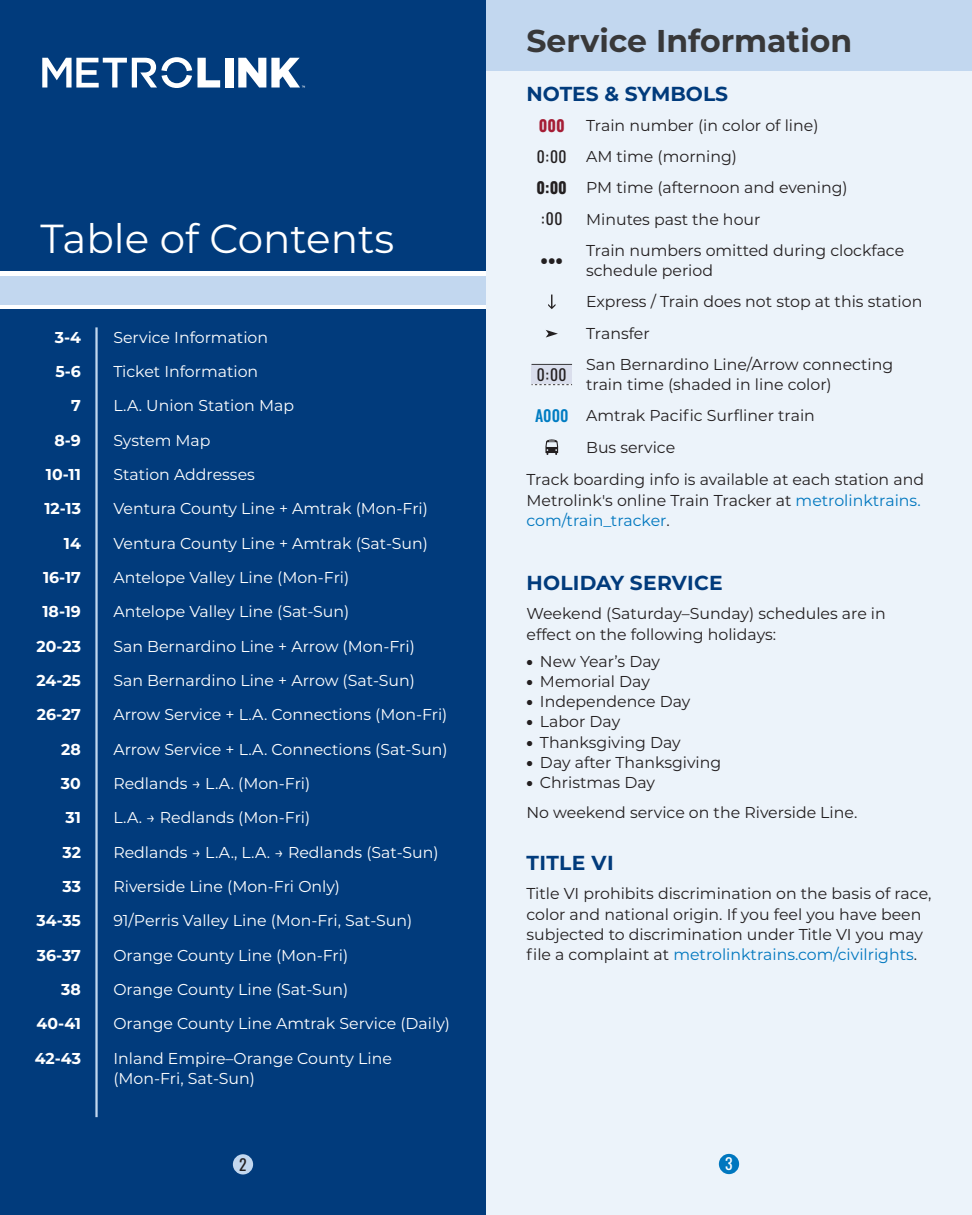
<style>
.page{position:relative;width:972px;height:1215px;background:#fff}
.page>*{position:absolute;margin:0;border:0;box-sizing:border-box;transform-origin:0 0}
.t1{font:40.5px "Montserrat";color:#fff}
.t2{font:700 31.5px "Montserrat";color:#383839}
.t3{font:700 20.25px "Montserrat";letter-spacing:.005em;color:#013b7c}
.t4{font:15.75px/20.2px "Montserrat";color:#231f20}
.t5{font:15.75px/20.2px "Montserrat";color:#fff}
.t6{font:700 15.75px "Montserrat";color:#fff}
.t7{font:15.75px/20.2px "Montserrat";color:#0077bf}
.t8{font:15.75px "Oswald ML";color:#231f20}
.t9{font:700 15.75px "Oswald ML";color:#a51d35}
.t10{font:700 15.75px "Oswald ML";color:#231f20}
.t11{font:15.75px "Oswald ML";color:#fff}
.s1{font-family:"Oswald ML"}
.s2{font-family:"Oswald ML";font-weight:700}
.s3{font-family:"Oswald ML";font-weight:500;color:#007cc2}
.s4{color:#231f20}
.s5{font-weight:900}
.s6{color:#0077bf}
</style>
<div class="page">
<div style="left:0;top:0;width:486px;height:1215px;background:#013b7c"></div>
<div style="left:0;top:271px;width:486px;height:38px;background:#fff"></div>
<div style="left:0;top:276px;width:486px;height:28px;background:#c2d7ef"></div>
<hr style="left:95px;top:327px;width:3px;height:790px;background:#c2d7ef">
<div style="left:486px;top:0;width:486px;height:1215px;background:#ecf3fa"></div>
<div style="left:486px;top:0;width:486px;height:71px;background:#c2d7ef"></div>
<svg style="left:548px;top:295px;width:7px;height:14px"></svg>
<svg style="left:546px;top:330px;width:12px;height:8px"></svg>
<div style="left:532px;top:364px;width:40px;height:21px;background:#dadeec"></div>
<hr style="left:532px;top:364px;width:40px;height:1px;background:#383839">
<svg style="left:532px;top:384px;width:40px;height:1px"></svg>
<svg style="left:545px;top:439px;width:13px;height:16px"></svg>
<div style="left:225px;top:58px;width:8px;height:30px;background:#fff"></div>
<svg style="left:42px;top:57px;width:178px;height:31px"></svg>
<svg style="left:238px;top:58px;width:67px;height:30px"></svg>
<div style="left:233px;top:1154px;width:20px;height:20px;background:#c2d7ef;border-radius:50%"></div>
<div style="left:719px;top:1154px;width:20px;height:20px;background:#0077bf;border-radius:50%"></div>
<h1 class="t1" style="left:40px;top:211px;width:355px">Table of Contents</h1>
<p class="t6" style="left:55px;top:326px;width:28px">3-4</p>
<p class="t5" style="left:113px;top:327px;width:156px">Service Information</p>
<p class="t6" style="left:55px;top:360px;width:27px">5-6</p>
<p class="t5" style="left:113px;top:361px;width:146px">Ticket Information</p>
<p class="t6" style="left:71px;top:395px;width:11px">7</p>
<p class="t5" style="left:113px;top:395px;width:182px">L.A. Union Station Map</p>
<p class="t6" style="left:54px;top:429px;width:28px">8-9</p>
<p class="t5" style="left:113px;top:430px;width:99px">System Map</p>
<p class="t6" style="left:46px;top:463px;width:37px">10-11</p>
<p class="t5" style="left:113px;top:464px;width:143px">Station Addresses</p>
<p class="t6" style="left:44px;top:497px;width:38px">12-13</p>
<p class="t5" style="left:113px;top:498px;width:316px">Ventura County Line + Amtrak (Mon-Fri)</p>
<p class="t6" style="left:64px;top:532px;width:19px">14</p>
<p class="t5" style="left:113px;top:532px;width:316px">Ventura County Line + Amtrak (Sat-Sun)</p>
<p class="t6" style="left:43px;top:566px;width:39px">16-17</p>
<p class="t5" style="left:113px;top:567px;width:237px">Antelope Valley Line (Mon-Fri)</p>
<p class="t6" style="left:42px;top:600px;width:40px">18-19</p>
<p class="t5" style="left:113px;top:601px;width:238px">Antelope Valley Line (Sat-Sun)</p>
<p class="t6" style="left:37px;top:635px;width:46px">20-23</p>
<p class="t5" style="left:113px;top:635px;width:303px">San Bernardino Line + Arrow (Mon-Fri)</p>
<p class="t6" style="left:36px;top:669px;width:46px">24-25</p>
<p class="t5" style="left:113px;top:670px;width:303px">San Bernardino Line + Arrow (Sat-Sun)</p>
<p class="t6" style="left:37px;top:703px;width:46px">26-27</p>
<p class="t5" style="left:113px;top:704px;width:336px">Arrow Service + L.A. Connections (Mon-Fri)</p>
<p class="t6" style="left:61px;top:738px;width:21px">28</p>
<p class="t5" style="left:113px;top:738px;width:336px">Arrow Service + L.A. Connections (Sat-Sun)</p>
<p class="t6" style="left:61px;top:772px;width:22px">30</p>
<p class="t5" style="left:113px;top:773px;width:198px">Redlands → L.A. (Mon-Fri)</p>
<p class="t6" style="left:66px;top:806px;width:17px">31</p>
<p class="t5" style="left:113px;top:807px;width:198px">L.A. → Redlands (Mon-Fri)</p>
<p class="t6" style="left:62px;top:841px;width:20px">32</p>
<p class="t5" style="left:113px;top:841px;width:327px">Redlands → L.A., L.A. → Redlands (Sat-Sun)</p>
<p class="t6" style="left:62px;top:875px;width:20px">33</p>
<p class="t5" style="left:113px;top:876px;width:228px">Riverside Line (Mon-Fri Only)</p>
<p class="t6" style="left:36px;top:909px;width:46px">34-35</p>
<p class="t5" style="left:113px;top:910px;width:300px">91/Perris Valley Line (Mon-Fri, Sat-Sun)</p>
<p class="t6" style="left:37px;top:944px;width:46px">36-37</p>
<p class="t5" style="left:113px;top:944px;width:236px">Orange County Line (Mon-Fri)</p>
<p class="t6" style="left:61px;top:978px;width:21px">38</p>
<p class="t5" style="left:113px;top:979px;width:236px">Orange County Line (Sat-Sun)</p>
<p class="t6" style="left:37px;top:1012px;width:46px">40-41</p>
<p class="t5" style="left:113px;top:1013px;width:338px">Orange County Line Amtrak Service (Daily)</p>
<p class="t6" style="left:35px;top:1047px;width:48px">42-43</p>
<p class="t5" style="left:113px;top:1047px;width:280px">Inland Empire–Orange County Line (Mon-Fri, Sat-Sun)</p>
<h2 class="t2" style="left:526px;top:19px;width:327px">Service Information</h2>
<p class="t3" style="left:526px;top:79px;width:203px">NOTES &amp; SYMBOLS</p>
<p class="t9" style="left:539px;top:117px;width:27px">000</p>
<p class="t4" style="left:537px;top:109px;width:313px;line-height:31.3px;text-indent:50px">Train number (in color of line)<br><span class="s1">0:00</span> AM time (morning)<br><span class="s2">0:00</span> PM time (afternoon and evening)</p>
<p class="t8" style="left:541px;top:205px;width:23px">:00</p>
<p class="t4" style="left:586px;top:208px;width:176px">Minutes past the hour</p>
<p class="t10" style="left:541px;top:252px;width:24px">•••</p>
<p class="t4" style="left:586px;top:240px;width:320px">Train numbers omitted during clockface schedule period</p>
<p class="t4" style="left:586px;top:286px;width:338px;line-height:31.3px">Express / Train does not stop at this station<br>Transfer</p>
<p class="t8" style="left:537px;top:360px;width:32px">0:00</p>
<p class="t4" style="left:586px;top:354px;width:309px">San Bernardino Line/Arrow connecting train time (shaded in line color)</p>
<p class="t4" style="left:535px;top:405px;width:281px"><span class="s3">A000</span> Amtrak Pacific Surfliner train</p>
<p class="t4" style="left:586px;top:436px;width:91px">Bus service</p>
<p class="t4" style="left:526px;top:469px;width:399px">Track boarding info is available at each station and</p>
<p class="t7" style="left:526px;top:489px;width:396px"><span class="s4">Metrolink's online Train Tracker at</span> metrolinktrains. com/train_tracker<span class="s4">.</span></p>
<p class="t3" style="left:526px;top:568px;width:198px">HOLIDAY SERVICE</p>
<p class="t4" style="left:526px;top:603px;width:361px">Weekend (Saturday–Sunday) schedules are in effect on the following holidays:</p>
<p class="t4" style="left:526px;top:650px;width:135px"><span class="s5">•</span> New Year’s Day</p>
<p class="t4" style="left:526px;top:671px;width:125px"><span class="s5">•</span> Memorial Day</p>
<p class="t4" style="left:526px;top:691px;width:165px"><span class="s5">•</span> Independence Day</p>
<p class="t4" style="left:526px;top:711px;width:95px"><span class="s5">•</span> Labor Day</p>
<p class="t4" style="left:526px;top:731px;width:156px"><span class="s5">•</span> Thanksgiving Day</p>
<p class="t4" style="left:526px;top:752px;width:196px"><span class="s5">•</span> Day after Thanksgiving</p>
<p class="t4" style="left:526px;top:767px;width:332px;line-height:30.4px"><span class="s5">•</span> Christmas Day<br>No weekend service on the Riverside Line.</p>
<p class="t3" style="left:526px;top:848px;width:89px">TITLE VI</p>
<p class="t4" style="left:526px;top:883px;width:407px">Title VI prohibits discrimination on the basis of race, color and national origin. If you feel you have been subjected to discrimination under Title VI you may file a complaint at <span class="s6">metrolinktrains.com/civilrights</span>.</p>
<p class="t8" style="left:239px;top:1150px;width:9px">2</p>
<p class="t11" style="left:725px;top:1150px;width:9px">3</p>
</div>
